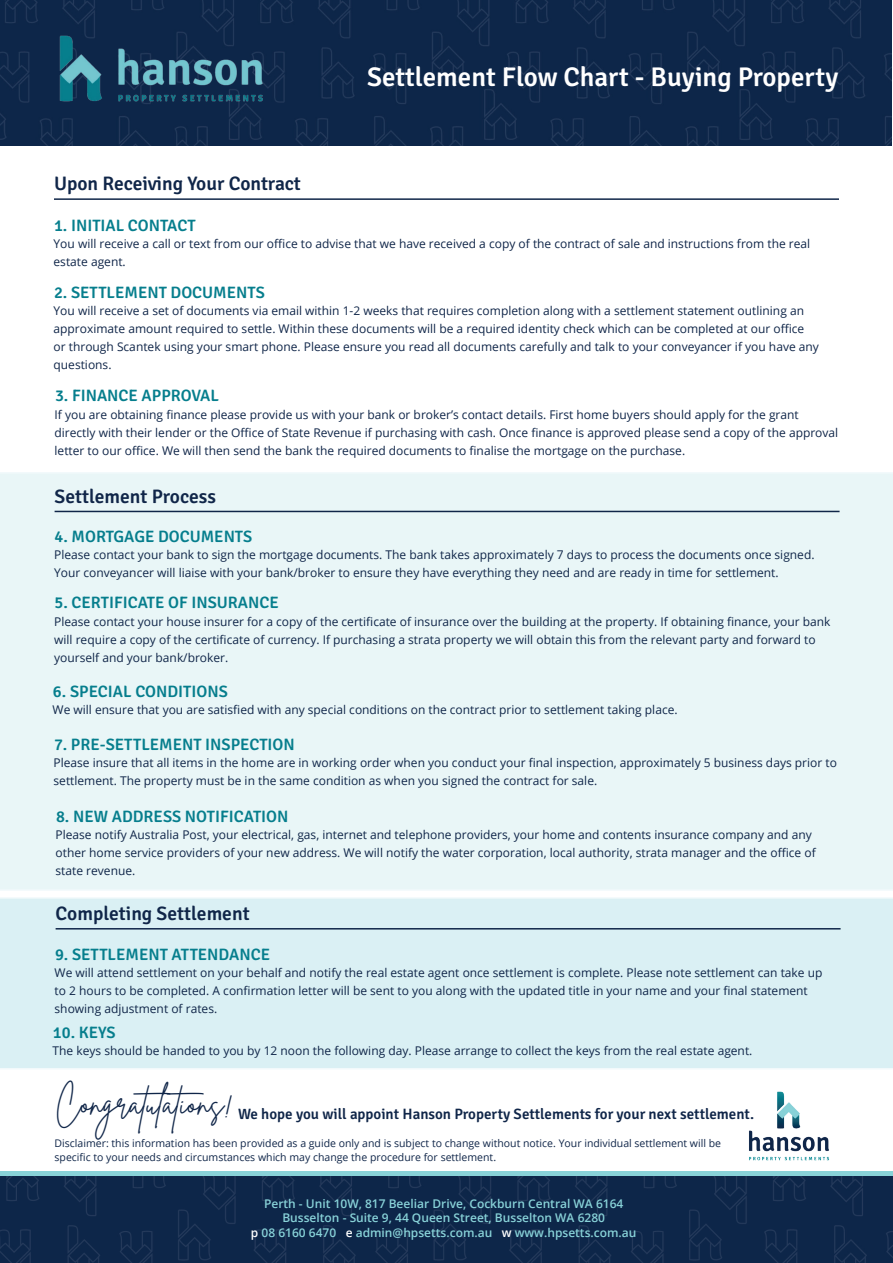
<style>
.page{position:relative;width:893px;height:1263px;background:#fff}
.page>*{position:absolute;margin:0;border:0;box-sizing:border-box;transform-origin:0 0}
.t1{font:600 27px "Signika";color:#fff}
.t2{font:600 19.5px "Signika";color:#102649}
.t3{font:600 16.5px "Signika";color:#067e8d}
.t4{font:600 15px "Signika";color:#102649}
.t5{font:12px/18px "Open Sans";color:#102649}
.t6{font:600 12px/14.4px "Open Sans";color:#88d2d8;text-align:center}
.t7{font:10.5px/13.5px "Open Sans";color:#102649}
.s1{color:#fff}
</style>
<div class="page">
<div style="left:0;top:1171px;width:893px;height:34px;background:#88d2d8"></div>
<img style="left:0;top:1176px;width:893px;height:87px">
<hr style="left:54px;top:198px;width:785px;height:2px;background:#102649">
<div style="left:0;top:472px;width:893px;height:419px;background:#e9f6f7"></div>
<div style="left:0;top:897px;width:893px;height:172px;background:#daf0f4"></div>
<hr style="left:55px;top:511px;width:785px;height:1px;background:#102649">
<hr style="left:56px;top:928px;width:785px;height:1px;background:#102649">
<img style="left:749px;top:1091px;width:80px;height:70px">
<img style="left:0;top:0;width:892px;height:146px">
<img style="left:39px;top:0;width:236px;height:146px">
<h1 class="t1" style="left:367px;top:57px;width:473px">Settlement Flow Chart - Buying Property</h1>
<h2 class="t2" style="left:54px;top:170px;width:248px">Upon Receiving Your Contract</h2>
<h3 class="t3" style="left:54px;top:213px;width:143px">1. INITIAL CONTACT</h3>
<p class="t5" style="left:54px;top:234px;width:758px">You will receive a call or text from our office to advise that we have received a copy of the contract of sale and instructions from the real estate agent.</p>
<h3 class="t3" style="left:54px;top:280px;width:212px">2. SETTLEMENT DOCUMENTS</h3>
<p class="t5" style="left:54px;top:301px;width:767px">You will receive a set of documents via email within 1-2 weeks that requires completion along with a settlement statement outlining an approximate amount required to settle. Within these documents will be a required identity check which can be completed at our office or through Scantek using your smart phone. Please ensure you read all documents carefully and talk to your conveyancer if you have any questions.</p>
<h3 class="t3" style="left:55px;top:384px;width:165px">3. FINANCE APPROVAL</h3>
<p class="t5" style="left:55px;top:405px;width:785px">If you are obtaining finance please provide us with your bank or broker’s contact details. First home buyers should apply for the grant directly with their lender or the Office of State Revenue if purchasing with cash. Once finance is approved please send a copy of the approval letter to our office. We will then send the bank the required documents to finalise the mortgage on the purchase.</p>
<h2 class="t2" style="left:55px;top:482px;width:163px">Settlement Process</h2>
<h3 class="t3" style="left:55px;top:525px;width:199px">4. MORTGAGE DOCUMENTS</h3>
<p class="t5" style="left:54px;top:545px;width:762px">Please contact your bank to sign the mortgage documents. The bank takes approximately 7 days to process the documents once signed.<br>Your conveyancer will liaise with your bank/broker to ensure they have everything they need and are ready in time for settlement.</p>
<h3 class="t3" style="left:55px;top:591px;width:226px">5. CERTIFICATE OF INSURANCE</h3>
<p class="t5" style="left:54px;top:612px;width:778px">Please contact your house insurer for a copy of the certificate of insurance over the building at the property. If obtaining finance, your bank will require a copy of the certificate of currency. If purchasing a strata property we will obtain this from the relevant party and forward to yourself and your bank/broker.</p>
<h3 class="t3" style="left:53px;top:680px;width:176px">6. SPECIAL CONDITIONS</h3>
<p class="t5" style="left:53px;top:701px;width:627px">We will ensure that you are satisfied with any special conditions on the contract prior to settlement taking place.</p>
<h3 class="t3" style="left:54px;top:732px;width:242px">7. PRE-SETTLEMENT INSPECTION</h3>
<p class="t5" style="left:54px;top:753px;width:785px">Please insure that all items in the home are in working order when you conduct your final inspection, approximately 5 business days prior to settlement. The property must be in the same condition as when you signed the contract for sale.</p>
<h3 class="t3" style="left:56px;top:805px;width:234px">8. NEW ADDRESS NOTIFICATION</h3>
<p class="t5" style="left:56px;top:826px;width:762px">Please notify Australia Post, your electrical, gas, internet and telephone providers, your home and contents insurance company and any other home service providers of your new address. We will notify the water corporation, local authority, strata manager and the office of state revenue.</p>
<h2 class="t2" style="left:56px;top:900px;width:196px">Completing Settlement</h2>
<h3 class="t3" style="left:55px;top:942px;width:217px">9. SETTLEMENT ATTENDANCE</h3>
<p class="t5" style="left:55px;top:963px;width:769px">We will attend settlement on your behalf and notify the real estate agent once settlement is complete. Please note settlement can take up to 2 hours to be completed. A confirmation letter will be sent to you along with the updated title in your name and your final statement showing adjustment of rates.</p>
<h3 class="t3" style="left:53px;top:1021px;width:64px">10. KEYS</h3>
<p class="t5" style="left:53px;top:1041px;width:701px">The keys should be handed to you by 12 noon the following day. Please arrange to collect the keys from the real estate agent.</p>
<p class="t4" style="left:56px;top:1103px;width:700px"><sup>Congratulations!</sup> We hope you will appoint Hanson Property Settlements for your next settlement.</p>
<p class="t7" style="left:55px;top:1136px;width:668px">Disclaimer: this information has been provided as a guide only and is subject to change without notice. Your individual settlement will be specific to your needs and circumstances which may change the procedure for settlement.</p>
<p class="t6" style="left:251px;top:1196px;width:387px">Perth - Unit 10W, 817 Beeliar Drive, Cockburn Central WA 6164<br>Busselton - Suite 9, 44 Queen Street, Busselton WA 6280<br><span class="s1">p</span> 08 6160 6470 <span class="s1">e</span> admin@hpsetts.com.au <span class="s1">w</span> www.hpsetts.com.au</p>
</div>
